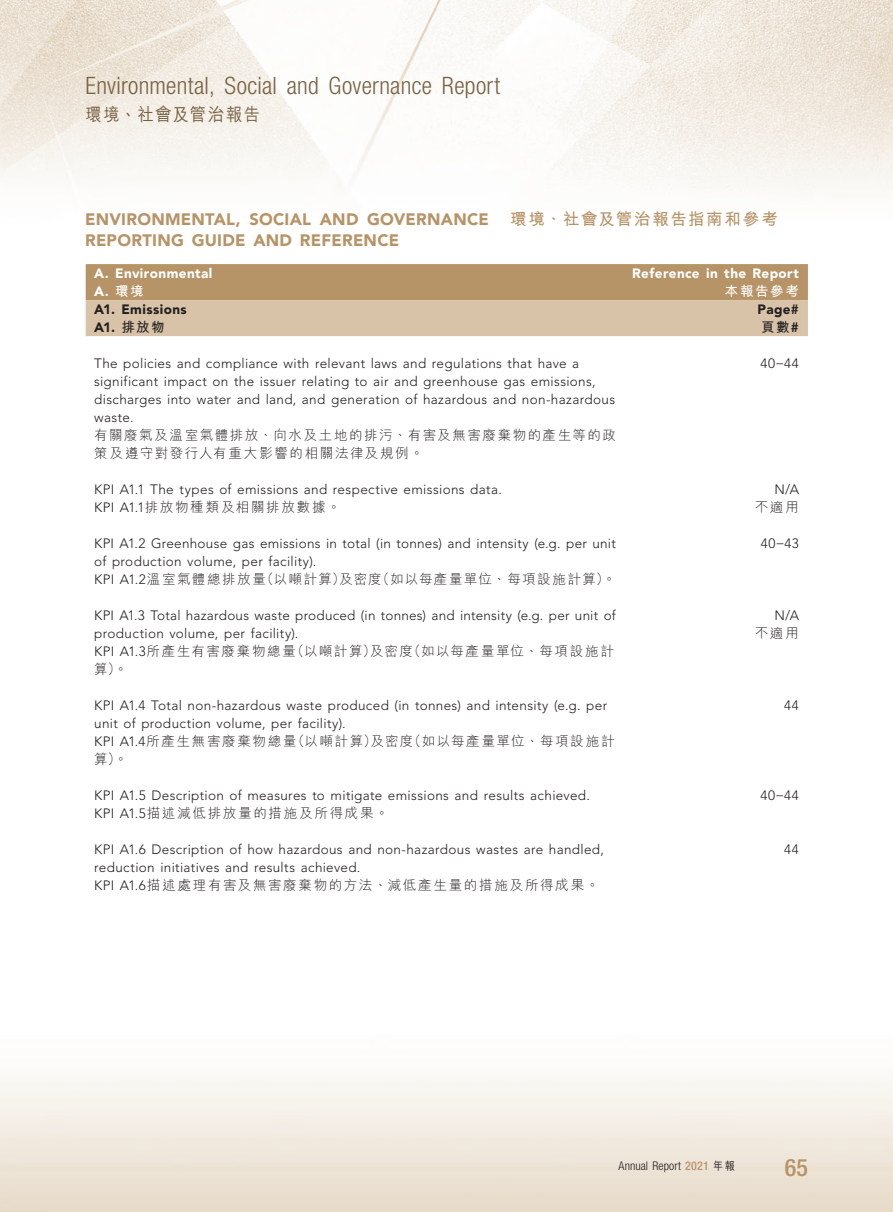
<style>
.page{position:relative;width:893px;height:1212px;background:#fff}
.page>*{position:absolute;margin:0;border:0;box-sizing:border-box;transform-origin:0 0}
.t1{font:300 condensed 24px "Helvetica Neue LT Std";letter-spacing:.015em;color:#786242}
.t2{font:500 condensed 24px "Helvetica Neue LT Std";color:#b79467}
.t3{font:500 18px "M Hei HK";letter-spacing:.105em;color:#786242;scale:.9 1}
._03_H1{font:900 16.5px/21px "Avenir LT Std";letter-spacing:.015em;color:#b79467}
._03_H1-2{font:700 16.5px "M Hei HK";letter-spacing:.1em;color:#b79467}
._01_Body_Text{font:300 13.5px/18px "Avenir LT Std";letter-spacing:.025em;color:#231f20}
._01_Body_Text-2{font:300 13.5px/18px "M Hei HK";letter-spacing:.12em;color:#231f20}
._01_Body_Text-3{font:300 13.5px "M Hei HK";letter-spacing:.1em;color:#231f20}
._01_Body_Text-4{font:900 13.5px "Avenir LT Std";letter-spacing:.03em;color:#fff}
._01_Body_Text-5{font:900 13.5px "Avenir LT Std";letter-spacing:.03em;color:#231f20}
._01_Body_Text-6{font:700 13.5px "M Hei HK";letter-spacing:.12em;color:#fff}
._01_Body_Text-7{font:700 13.5px "M Hei HK";color:#231f20}
.t4{font:300 condensed 12px "Helvetica Neue LT Std";letter-spacing:.005em;color:#231f20}
.s1{font-family:"M Hei HK";font-weight:700}
.s2{font-family:"Avenir LT Std";font-weight:900}
.s3{font-family:"Avenir LT Std"}
.s4{font-family:"M Hei HK"}
.s5{font-weight:500;color:#b79467}
.s6{font-family:"M Hei HK";font-weight:500;font-stretch:normal;font-size:11.25px}
</style>
<div class="page">
<img style="left:0;top:0;width:893px;height:1212px">
<svg style="left:86px;top:264px;width:722px;height:72px;background:#c7ab87"></svg>
<h1 class="t1" style="left:85px;top:72px;width:416px">Environmental, Social and Governance Report</h1>
<h2 class="t3" style="left:85px;top:101px;width:196px">環境、社會及管治報告</h2>
<p class="_03_H1" style="left:85px;top:209px;width:405px">ENVIRONMENTAL, SOCIAL AND GOVERNANCE<br>REPORTING GUIDE AND REFERENCE</p>
<p class="_03_H1-2" style="left:510px;top:207px;width:269px">環境、社會及管治報告指南和參考</p>
<p class="_01_Body_Text-4" style="left:94px;top:265px;width:120px">A. Environmental</p>
<p class="_01_Body_Text-4" style="left:632px;top:265px;width:168px">Reference in the Report</p>
<p class="_01_Body_Text-4" style="left:94px;top:283px;width:51px">A. <span class="s1">環境</span></p>
<p class="_01_Body_Text-6" style="left:725px;top:281px;width:76px">本報告參考</p>
<p class="_01_Body_Text-5" style="left:94px;top:301px;width:94px">A1. Emissions</p>
<p class="_01_Body_Text-5" style="left:758px;top:301px;width:43px">Page#</p>
<p class="_01_Body_Text-5" style="left:94px;top:319px;width:72px">A1. <span class="s1">排放物</span></p>
<p class="_01_Body_Text-7" style="left:761px;top:317px;width:39px">頁數<span class="s2">#</span></p>
<p class="_01_Body_Text" style="left:94px;top:354px;width:522px">The policies and compliance with relevant laws and regulations that have a significant impact on the issuer relating to air and greenhouse gas emissions, discharges into water and land, and generation of hazardous and non-hazardous waste.</p>
<p class="_01_Body_Text" style="left:760px;top:354px;width:40px">40–44</p>
<p class="_01_Body_Text-2" style="left:94px;top:426px;width:523px">有關廢氣及溫室氣體排放、向水及土地的排污、有害及無害廢棄物的產生等的政策及遵守對發行人有重大影響的相關法律及規例。</p>
<p class="_01_Body_Text" style="left:94px;top:480px;width:409px">KPI A1.1 The types of emissions and respective emissions data.</p>
<p class="_01_Body_Text" style="left:774px;top:480px;width:26px">N/A</p>
<p class="_01_Body_Text-2" style="left:94px;top:498px;width:248px"><span class="s3">KPI A1.1</span>排放物種類及相關排放數據。</p>
<p class="_01_Body_Text-2" style="left:755px;top:498px;width:46px">不適用</p>
<p class="_01_Body_Text" style="left:94px;top:534px;width:523px">KPI A1.2 Greenhouse gas emissions in total (in tonnes) and intensity (e.g. per unit of production volume, per facility).</p>
<p class="_01_Body_Text" style="left:761px;top:534px;width:40px">40–43</p>
<p class="_01_Body_Text-3" style="left:94px;top:572px;width:523px"><span class="s3">KPI A1.2</span>溫室氣體總排放量（以噸計算）及密度（如以每產量單位、每項設施計算）。</p>
<p class="_01_Body_Text" style="left:94px;top:606px;width:523px">KPI A1.3 Total hazardous waste produced (in tonnes) and intensity (e.g. per unit of production volume, per facility).</p>
<p class="_01_Body_Text" style="left:755px;top:606px;width:46px;text-align:right">N/A<br><span class="s4">不適用</span></p>
<p class="_01_Body_Text-2" style="left:94px;top:642px;width:522px"><span class="s3">KPI A1.3</span>所產生有害廢棄物總量（以噸計算）及密度（如以每產量單位、每項設施計算）。</p>
<p class="_01_Body_Text" style="left:94px;top:696px;width:514px">KPI A1.4 Total non-hazardous waste produced (in tonnes) and intensity (e.g. per unit of production volume, per facility).</p>
<p class="_01_Body_Text" style="left:784px;top:696px;width:16px">44</p>
<p class="_01_Body_Text-2" style="left:94px;top:732px;width:522px"><span class="s3">KPI A1.4</span>所產生無害廢棄物總量（以噸計算）及密度（如以每產量單位、每項設施計算）。</p>
<p class="_01_Body_Text" style="left:94px;top:786px;width:497px">KPI A1.5 Description of measures to mitigate emissions and results achieved.</p>
<p class="_01_Body_Text" style="left:760px;top:786px;width:40px">40–44</p>
<p class="_01_Body_Text-2" style="left:94px;top:804px;width:296px"><span class="s3">KPI A1.5</span>描述減低排放量的措施及所得成果。</p>
<p class="_01_Body_Text" style="left:94px;top:840px;width:511px">KPI A1.6 Description of how hazardous and non-hazardous wastes are handled, reduction initiatives and results achieved.</p>
<p class="_01_Body_Text" style="left:784px;top:840px;width:16px">44</p>
<p class="_01_Body_Text-2" style="left:94px;top:876px;width:506px"><span class="s3">KPI A1.6</span>描述處理有害及無害廢棄物的方法、減低產生量的措施及所得成果。</p>
<p class="t4" style="left:618px;top:1158px;width:118px">Annual Report <span class="s5">2021</span> <span class="s6">年報</span></p>
<h1 class="t2" style="left:785px;top:1153px;width:25px">65</h1>
</div>
